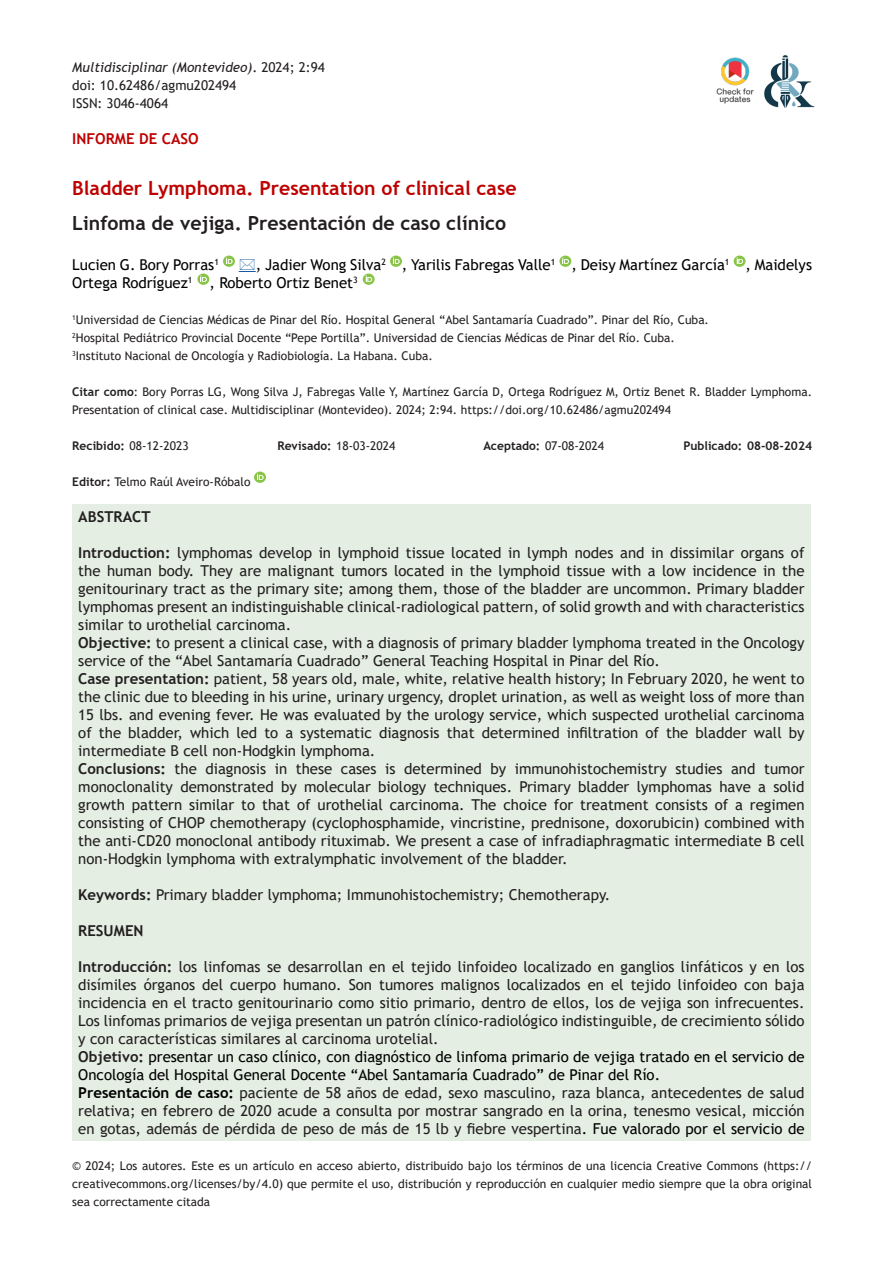
<style>
.page{position:relative;width:893px;height:1263px;background:#fff}
.page>*{position:absolute;margin:0;border:0;box-sizing:border-box;transform-origin:0 0}
.t1{font:700 19.5px "Trebuchet MS";color:#be0000}
.t2{font:700 19.5px "Trebuchet MS";color:#231f20}
.No_Spacing{font:15px/18px "Trebuchet MS";color:#231f20;text-align:justify}
.No_Spacing-2{font:15px/18px "Trebuchet MS";color:#000}
.No_Spacing-3{font:700 15px "Trebuchet MS";color:#231f20}
.t3{font:700 15px "Trebuchet MS";color:#be0000}
.t4{font:italic 13.5px "Trebuchet MS";color:#231f20}
.t5{font:13.5px "Trebuchet MS";color:#231f20}
.t6{font:12px/18px "Trebuchet MS";color:#231f20;text-align:justify}
.t7{font:700 12px "Trebuchet MS";color:#231f20}
.s1{font-style:normal}
.s2{font-weight:700}
.s3{font-weight:700;color:#231f20}
.s4{font-weight:700;color:#000}
.s5{color:#000}
</style>
<div class="page">
<img style="left:716px;top:55px;width:99px;height:53px">
<svg style="left:390px;top:256px;width:12px;height:11px"></svg>
<svg style="left:559px;top:256px;width:12px;height:11px"></svg>
<svg style="left:734px;top:256px;width:11px;height:11px"></svg>
<svg style="left:197px;top:274px;width:12px;height:11px"></svg>
<svg style="left:363px;top:274px;width:12px;height:11px"></svg>
<div style="left:72px;top:504px;width:739px;height:636px;background:#e4eee3"></div>
<svg style="left:254px;top:472px;width:12px;height:11px"></svg>
<svg style="left:223px;top:256px;width:33px;height:16px"></svg>
<p class="t4" style="left:72px;top:59px;width:254px">Multidisciplinar (Montevideo)<span class="s1">. 2024; 2:94</span></p>
<p class="t5" style="left:72px;top:77px;width:166px">doi: 10.62486/agmu202494</p>
<p class="t5" style="left:72px;top:95px;width:97px">ISSN: 3046-4064</p>
<p class="t3" style="left:72px;top:129px;width:128px">INFORME DE CASO</p>
<p class="t1" style="left:72px;top:176px;width:446px">Bladder Lymphoma. Presentation of clinical case</p>
<p class="t2" style="left:72px;top:211px;width:435px">Linfoma de vejiga. Presentación de caso clínico</p>
<p class="No_Spacing-2" style="left:72px;top:256px;width:741px;text-indent:183px">, Jadier Wong Silva<sup>2</sup> , Yarilis Fabregas Valle<sup>1</sup> , Deisy Martínez García<sup>1</sup> , Maidelys<br>Ortega Rodríguez<sup>1</sup> , Roberto Ortiz Benet<sup>3</sup></p>
<p class="No_Spacing-2" style="left:72px;top:256px;width:148px">Lucien G. Bory Porras<sup>1</sup></p>
<p class="t6" style="left:72px;top:311px;width:638px"><sup>1</sup>Universidad de Ciencias Médicas de Pinar del Río. Hospital General “Abel Santamaría Cuadrado”. Pinar del Río, Cuba.</p>
<p class="t6" style="left:72px;top:329px;width:604px"><sup>2</sup>Hospital Pediátrico Provincial Docente “Pepe Portilla”. Universidad de Ciencias Médicas de Pinar del Río. Cuba.</p>
<p class="t6" style="left:72px;top:347px;width:362px"><sup>3</sup>Instituto Nacional de Oncología y Radiobiología. La Habana. Cuba.</p>
<p class="t6" style="left:72px;top:383px;width:741px"><span class="s2">Citar como</span>: Bory Porras LG, Wong Silva J, Fabregas Valle Y, Martínez García D, Ortega Rodríguez M, Ortiz Benet R. Bladder Lymphoma.<br>Presentation of clinical case. Multidisciplinar (Montevideo). 2024; 2:94. https://doi.org/10.62486/agmu202494</p>
<p class="t6" style="left:72px;top:437px;width:118px"><span class="s2">Recibido:</span> 08-12-2023</p>
<p class="t6" style="left:277px;top:437px;width:120px"><span class="s2">Revisado:</span> 18-03-2024</p>
<p class="t6" style="left:483px;top:437px;width:122px"><span class="s2">Aceptado:</span> 07-08-2024</p>
<p class="t7" style="left:683px;top:438px;width:130px">Publicado: 08-08-2024</p>
<p class="t6" style="left:72px;top:473px;width:180px"><span class="s2">Editor:</span> Telmo Raúl Aveiro-Róbalo</p>
<p class="No_Spacing-3" style="left:78px;top:507px;width:74px">ABSTRACT</p>
<p class="No_Spacing" style="left:78px;top:544px;width:728px"><span class="s2">Introduction:</span> lymphomas develop in lymphoid tissue located in lymph nodes and in dissimilar organs of the human body. They are malignant tumors located in the lymphoid tissue with a low incidence in the genitourinary tract as the primary site; among them, those of the bladder are uncommon. Primary bladder lymphomas present an indistinguishable clinical-radiological pattern, of solid growth and with characteristics similar to urothelial carcinoma.</p>
<p class="No_Spacing" style="left:78px;top:634px;width:728px"><span class="s2">Objective:</span> to present a clinical case, with a diagnosis of primary bladder lymphoma treated in the Oncology service of the “Abel Santamaría Cuadrado” General Teaching Hospital in Pinar del Río.</p>
<p class="No_Spacing" style="left:78px;top:670px;width:728px"><span class="s2">Case presentation:</span> patient, 58 years old, male, white, relative health history; In February 2020, he went to the clinic due to bleeding in his urine, urinary urgency, droplet urination, as well as weight loss of more than 15 lbs. and evening fever. He was evaluated by the urology service, which suspected urothelial carcinoma of the bladder, which led to a systematic diagnosis that determined infiltration of the bladder wall by intermediate B cell non-Hodgkin lymphoma.</p>
<p class="No_Spacing" style="left:78px;top:760px;width:728px"><span class="s2">Conclusions:</span> the diagnosis in these cases is determined by immunohistochemistry studies and tumor monoclonality demonstrated by molecular biology techniques. Primary bladder lymphomas have a solid growth pattern similar to that of urothelial carcinoma. The choice for treatment consists of a regimen consisting of CHOP chemotherapy (cyclophosphamide, vincristine, prednisone, doxorubicin) combined with the anti-CD20 monoclonal antibody rituximab. We present a case of infradiaphragmatic intermediate B cell non-Hodgkin lymphoma with extralymphatic involvement of the bladder.</p>
<p class="No_Spacing" style="left:78px;top:886px;width:533px"><span class="s2">Keywords:</span> Primary bladder lymphoma; Immunohistochemistry; Chemotherapy.</p>
<p class="No_Spacing-3" style="left:78px;top:921px;width:67px">RESUMEN</p>
<p class="No_Spacing" style="left:78px;top:958px;width:728px"><span class="s2">Introducción:</span> los linfomas se desarrollan en el tejido linfoideo localizado en ganglios linfáticos y en los disímiles órganos del cuerpo humano. Son tumores malignos localizados en el tejido linfoideo con baja incidencia en el tracto genitourinario como sitio primario, dentro de ellos, los de vejiga son infrecuentes.<br>Los linfomas primarios de vejiga presentan un patrón clínico-radiológico indistinguible, de crecimiento sólido y con características similares al carcinoma urotelial.</p>
<p class="No_Spacing-2" style="left:78px;top:1048px;width:728px"><span class="s3">Objetivo:</span> presentar un caso clínico, con diagnóstico de linfoma primario de vejiga tratado en el servicio de<br>Oncología del Hospital General Docente “Abel Santamaría Cuadrado” de Pinar del Río.</p>
<p class="No_Spacing" style="left:78px;top:1084px;width:728px"><span class="s4">Presentación de caso:</span> paciente de 58 años de edad, sexo masculino, raza blanca, antecedentes de salud relativa; en febrero de 2020 acude a consulta por mostrar sangrado en la orina, tenesmo vesical, micción en gotas, además de pérdida de peso de más de 15 lb y fiebre vespertina<span class="s5">. Fue valorado por el servicio de</span></p>
<p class="t6" style="left:72px;top:1157px;width:741px">© 2024; Los autores. Este es un artículo en acceso abierto, distribuido bajo los términos de una licencia Creative Commons (https:// creativecommons.org/licenses/by/4.0) que permite el uso, distribución y reproducción en cualquier medio siempre que la obra original sea correctamente citada</p>
</div>
